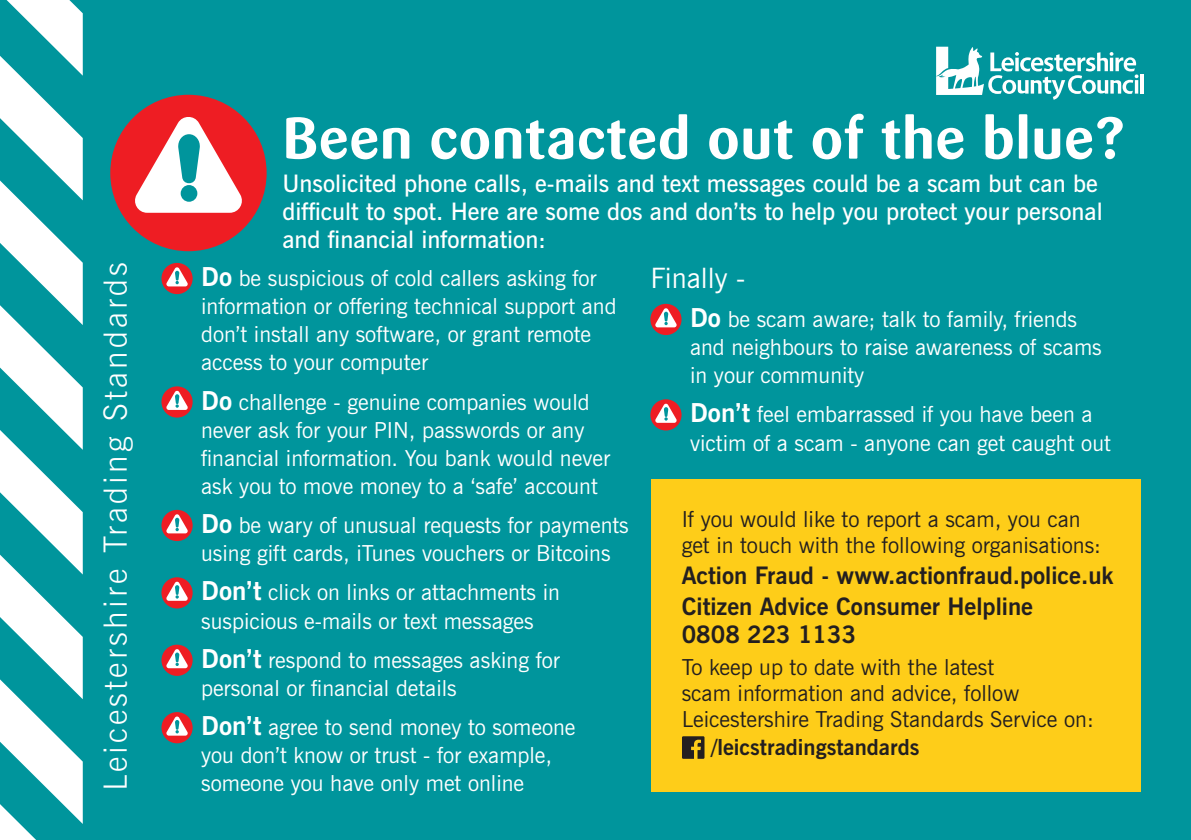
<style>
.page{position:relative;width:1191px;height:840px;background:#fff}
.page>*{position:absolute;margin:0;border:0;box-sizing:border-box;transform-origin:0 0}
.t1{font:700 58px "Sari";color:#fff}
.t2{font:300 32px "News Gothic BT";letter-spacing:.1em;color:#fff}
.t3{font:28px "News Gothic BT";color:#fff}
.t4{font:600 24px/28px "News Gothic BT";color:#fff}
.t5{font:700 24px/28px "News Gothic BT";color:#231f20}
.t6{font:22px/28px "News Gothic BT";color:#fff}
.t7{font:22px/26px "News Gothic BT";color:#231f20}
.t8{font:700 22px "News Gothic BT";color:#231f20}
.s1{font-weight:700;font-size:26px}
</style>
<div class="page">
<div style="left:0;top:0;width:1191px;height:839px;background:#00959c"></div>
<svg style="left:0;top:0;width:83px;height:839px"></svg>
<svg style="left:161px;top:263px;width:32px;height:31px"></svg>
<svg style="left:166px;top:267px;width:22px;height:19px"></svg>
<svg style="left:161px;top:386px;width:32px;height:31px"></svg>
<svg style="left:166px;top:390px;width:22px;height:19px"></svg>
<svg style="left:161px;top:509px;width:32px;height:31px"></svg>
<svg style="left:166px;top:513px;width:22px;height:20px"></svg>
<svg style="left:161px;top:577px;width:32px;height:31px"></svg>
<svg style="left:166px;top:581px;width:22px;height:19px"></svg>
<svg style="left:161px;top:644px;width:32px;height:31px"></svg>
<svg style="left:166px;top:648px;width:22px;height:19px"></svg>
<svg style="left:161px;top:711px;width:32px;height:31px"></svg>
<svg style="left:166px;top:715px;width:22px;height:20px"></svg>
<hr style="left:1140px;top:74px;width:3px;height:20px;background:#fff">
<svg style="left:936px;top:47px;width:202px;height:53px"></svg>
<div style="left:110px;top:95px;width:157px;height:156px;background:#ee1d23;border-radius:50%"></div>
<svg style="left:132px;top:115px;width:113px;height:98px"></svg>
<div style="left:651px;top:479px;width:490px;height:312px;background:#fecd19"></div>
<div style="left:650px;top:304px;width:31px;height:31px;background:#ee1d23;border-radius:50%"></div>
<svg style="left:654px;top:308px;width:23px;height:19px"></svg>
<div style="left:650px;top:399px;width:31px;height:31px;background:#ee1d23;border-radius:50%"></div>
<svg style="left:654px;top:403px;width:23px;height:19px"></svg>
<svg style="left:682px;top:736px;width:22px;height:22px"></svg>
<h2 class="t1" style="left:282px;top:103px;width:844px">Been contacted out of the blue?</h2>
<p class="t4" style="left:282px;top:169px;width:822px">Unsolicited phone calls, e-mails and text messages could be a scam but can be difficult to spot. Here are some dos and don’ts to help you protect your personal and financial information:</p>
<p class="t2" style="left:96px;top:790px;width:530px;rotate:-90deg">Leicestershire Trading Standards</p>
<p class="t3" style="left:650px;top:261px;width:96px">Finally -</p>
<p class="t6" style="left:201px;top:264px;width:417px"><span class="s1">Do</span> be suspicious of cold callers asking for information or offering technical support and don’t install any software, or grant remote access to your computer</p>
<p class="t6" style="left:201px;top:387px;width:410px"><span class="s1">Do</span> challenge - genuine companies would never ask for your PIN, passwords or any financial information. You bank would never ask you to move money to a ‘safe’ account</p>
<p class="t6" style="left:201px;top:510px;width:429px"><span class="s1">Do</span> be wary of unusual requests for payments using gift cards, iTunes vouchers or Bitcoins</p>
<p class="t6" style="left:201px;top:578px;width:360px"><span class="s1">Don’t</span> click on links or attachments in suspicious e-mails or text messages</p>
<p class="t6" style="left:201px;top:645px;width:360px"><span class="s1">Don’t</span> respond to messages asking for personal or financial details</p>
<p class="t6" style="left:201px;top:713px;width:376px"><span class="s1">Don’t</span> agree to send money to someone you don’t know or trust - for example, someone you have only met online</p>
<p class="t6" style="left:690px;top:305px;width:413px"><span class="s1">Do</span> be scam aware; talk to family, friends and neighbours to raise awareness of scams in your community</p>
<p class="t6" style="left:690px;top:400px;width:422px"><span class="s1">Don’t</span> feel embarrassed if you have been a victim of a scam - anyone can get caught out</p>
<p class="t7" style="left:681px;top:506px;width:421px">If you would like to report a scam, you can get in touch with the following organisations:</p>
<p class="t5" style="left:681px;top:561px;width:433px">Action Fraud - www.actionfraud.police.uk</p>
<p class="t5" style="left:681px;top:592px;width:353px">Citizen Advice Consumer Helpline<br>0808 223 1133</p>
<p class="t7" style="left:681px;top:653px;width:413px">To keep up to date with the latest<br>scam information and advice, follow<br>Leicestershire Trading Standards Service on:</p>
<p class="t8" style="left:711px;top:733px;width:209px">/leicstradingstandards</p>
</div>
